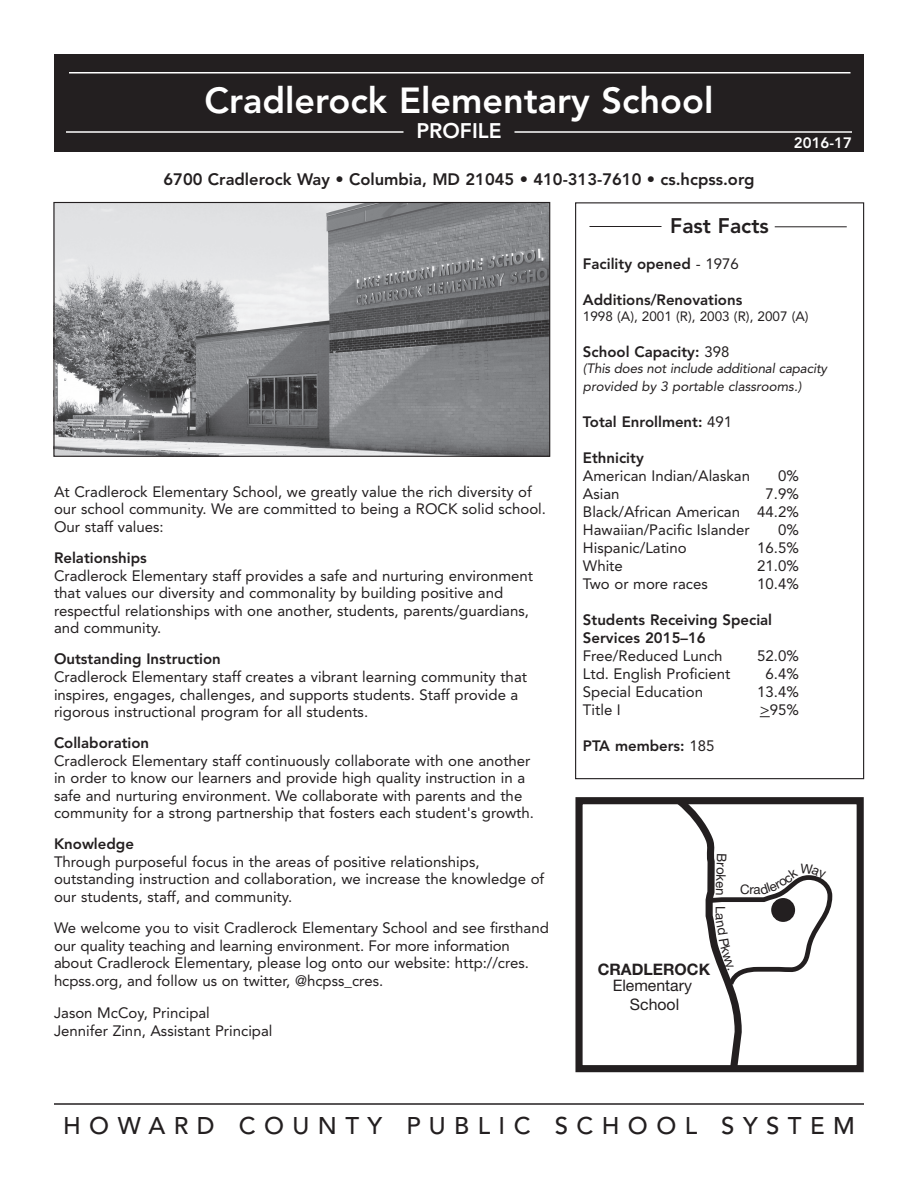
<style>
.page{position:relative;width:918px;height:1188px;background:#fff}
.page>*{position:absolute;margin:0;border:0;box-sizing:border-box;transform-origin:0 0}
.t1{font:800 36px "Avenir LT Std";color:#fff}
.t2{font:500 24px "Avenir LT Std";letter-spacing:.35em;color:#231f20}
.t3{font:800 21px "Avenir LT Std";color:#231f20}
.t4{font:800 21px "Avenir LT Std";color:#fff}
.t5{font:800 16.5px "Avenir LT Std";color:#231f20}
.t6{font:15.9px/19px "Helvetica Neue LT Std";color:#231f20;text-align:center}
.t7{font:700 15.9px "Helvetica Neue LT Std";color:#231f20}
.t8{font:15px/17.5px "Avenir LT Std";color:#231f20}
.t9{font:800 15px/18px "Avenir LT Std";color:#231f20}
.t10{font:800 15px "Avenir LT Std";color:#fff}
.t11{font:italic 13.5px/18px "Avenir LT Std";letter-spacing:-.015em;color:#231f20}
.t12{font:13.5px "Avenir LT Std";color:#231f20}
.t13{font:13.2px "Helvetica Neue LT Std";color:#231f20}
.s1{font-weight:400}
</style>
<div class="page">
<div style="left:54px;top:54px;width:810px;height:98px;background:#231f20"></div>
<hr style="left:66px;top:131px;width:338px;height:2px;background:#fff">
<hr style="left:514px;top:131px;width:338px;height:2px;background:#fff">
<hr style="left:69px;top:72px;width:781px;height:2px;background:#fff">
<div style="left:575px;top:202px;width:289px;height:577px;border:1px solid #231f20"></div>
<img style="left:55px;top:204px;width:493px;height:251px">
<div style="left:53px;top:202px;width:497px;height:255px;border:1px solid #231f20"></div>
<hr style="left:54px;top:1103px;width:810px;height:2px;background:#231f20">
<hr style="left:590px;top:226px;width:72px;height:1px;background:#231f20">
<hr style="left:775px;top:226px;width:72px;height:1px;background:#231f20">
<div style="left:575px;top:797px;width:289px;height:275px;border:7px solid #231f20"></div>
<svg style="left:669px;top:797px;width:166px;height:275px"></svg>
<h1 class="t1" style="left:205px;top:79px;width:510px">Cradlerock Elementary School</h1>
<h3 class="t4" style="left:416px;top:119px;width:87px">PROFILE</h3>
<p class="t5" style="left:163px;top:169px;width:593px">6700 Cradlerock Way • Columbia, MD 21045 • 410-313-7610 • cs.hcpss.org</p>
<p class="t10" style="left:794px;top:134px;width:60px">2016-17</p>
<p class="t8" style="left:54px;top:483px;width:494px">At Cradlerock Elementary School, we greatly value the rich diversity of our school community. We are committed to being a ROCK solid school.<br>Our staff values:</p>
<p class="t9" style="left:54px;top:549px;width:94px">Relationships</p>
<p class="t8" style="left:54px;top:567px;width:481px">Cradlerock Elementary staff provides a safe and nurturing environment that values our diversity and commonality by building positive and respectful relationships with one another, students, parents/guardians, and community.</p>
<p class="t9" style="left:54px;top:650px;width:168px">Outstanding Instruction</p>
<p class="t8" style="left:54px;top:668px;width:475px">Cradlerock Elementary staff creates a vibrant learning community that inspires, engages, challenges, and supports students. Staff provide a rigorous instructional program for all students.</p>
<p class="t9" style="left:54px;top:734px;width:97px">Collaboration</p>
<p class="t8" style="left:54px;top:752px;width:481px">Cradlerock Elementary staff continuously collaborate with one another in order to know our learners and provide high quality instruction in a safe and nurturing environment. We collaborate with parents and the community for a strong partnership that fosters each student's growth.</p>
<p class="t9" style="left:54px;top:835px;width:81px">Knowledge</p>
<p class="t8" style="left:54px;top:853px;width:492px">Through purposeful focus in the areas of positive relationships, outstanding instruction and collaboration, we increase the knowledge of our students, staff, and community.</p>
<p class="t8" style="left:54px;top:919px;width:496px">We welcome you to visit Cradlerock Elementary School and see firsthand our quality teaching and learning environment. For more information about Cradlerock Elementary, please log onto our website: http://cres. hcpss.org, and follow us on twitter, @hcpss_cres.</p>
<p class="t8" style="left:54px;top:1004px;width:220px">Jason McCoy, Principal<br>Jennifer Zinn, Assistant Principal</p>
<h3 class="t3" style="left:670px;top:213px;width:100px">Fast Facts</h3>
<p class="t9" style="left:583px;top:255px;width:157px">Facility opened <span class="s1">- 1976</span></p>
<p class="t9" style="left:583px;top:291px;width:161px">Additions/Renovations</p>
<p class="t12" style="left:583px;top:308px;width:227px">1998 (A), 2001 (R), 2003 (R), 2007 (A)</p>
<p class="t9" style="left:583px;top:343px;width:148px">School Capacity: <span class="s1">398</span></p>
<p class="t11" style="left:583px;top:360px;width:246px">(This does not include additional capacity provided by 3 portable classrooms.)</p>
<p class="t9" style="left:583px;top:413px;width:151px">Total Enrollment: <span class="s1">491</span></p>
<p class="t9" style="left:583px;top:449px;width:62px">Ethnicity</p>
<p class="t8" style="left:583px;top:467px;width:169px">American Indian/Alaskan</p>
<p class="t8" style="left:778px;top:467px;width:22px">0%</p>
<p class="t8" style="left:583px;top:485px;width:38px">Asian</p>
<p class="t8" style="left:583px;top:485px;width:218px;line-height:18px;text-align:justify;text-indent:183px">7.9% Black/African American 44.2% Hawaiian/Pacific Islander</p>
<p class="t8" style="left:778px;top:521px;width:22px">0%</p>
<p class="t8" style="left:583px;top:539px;width:105px">Hispanic/Latino</p>
<p class="t8" style="left:757px;top:539px;width:43px">16.5%</p>
<p class="t8" style="left:583px;top:557px;width:42px">White</p>
<p class="t8" style="left:757px;top:557px;width:43px">21.0%</p>
<p class="t8" style="left:583px;top:575px;width:126px">Two or more races</p>
<p class="t8" style="left:757px;top:575px;width:43px">10.4%</p>
<p class="t9" style="left:583px;top:611px;width:191px">Students Receiving Special<br>Services 2015–16</p>
<p class="t8" style="left:583px;top:647px;width:141px">Free/Reduced Lunch</p>
<p class="t8" style="left:757px;top:647px;width:43px">52.0%</p>
<p class="t8" style="left:583px;top:665px;width:149px">Ltd. English Proficient</p>
<p class="t8" style="left:766px;top:665px;width:35px">6.4%</p>
<p class="t8" style="left:583px;top:683px;width:122px">Special Education</p>
<p class="t8" style="left:757px;top:683px;width:43px">13.4%</p>
<p class="t8" style="left:583px;top:701px;width:39px">Title I</p>
<p class="t8" style="left:760px;top:701px;width:41px">&gt;95%</p>
<p class="t9" style="left:583px;top:737px;width:133px">PTA members: <span class="s1">185</span></p>
<p class="t13" style="left:730px;top:854px;width:44px;rotate:92deg">Broken</p>
<p class="t13" style="left:728px;top:906px;width:16px;rotate:90deg">La</p>
<p class="t13" style="left:740px;top:882px;width:22px">Cra</p>
<p class="t7" style="left:598px;top:959px;width:114px">CRADLEROCK</p>
<p class="t6" style="left:613px;top:975px;width:81px">Elementary<br>School</p>
<h2 class="t2" style="left:63px;top:1112px;width:793px">HOWARD COUNTY PUBLIC SCHOOL SYSTEM</h2>
</div>
